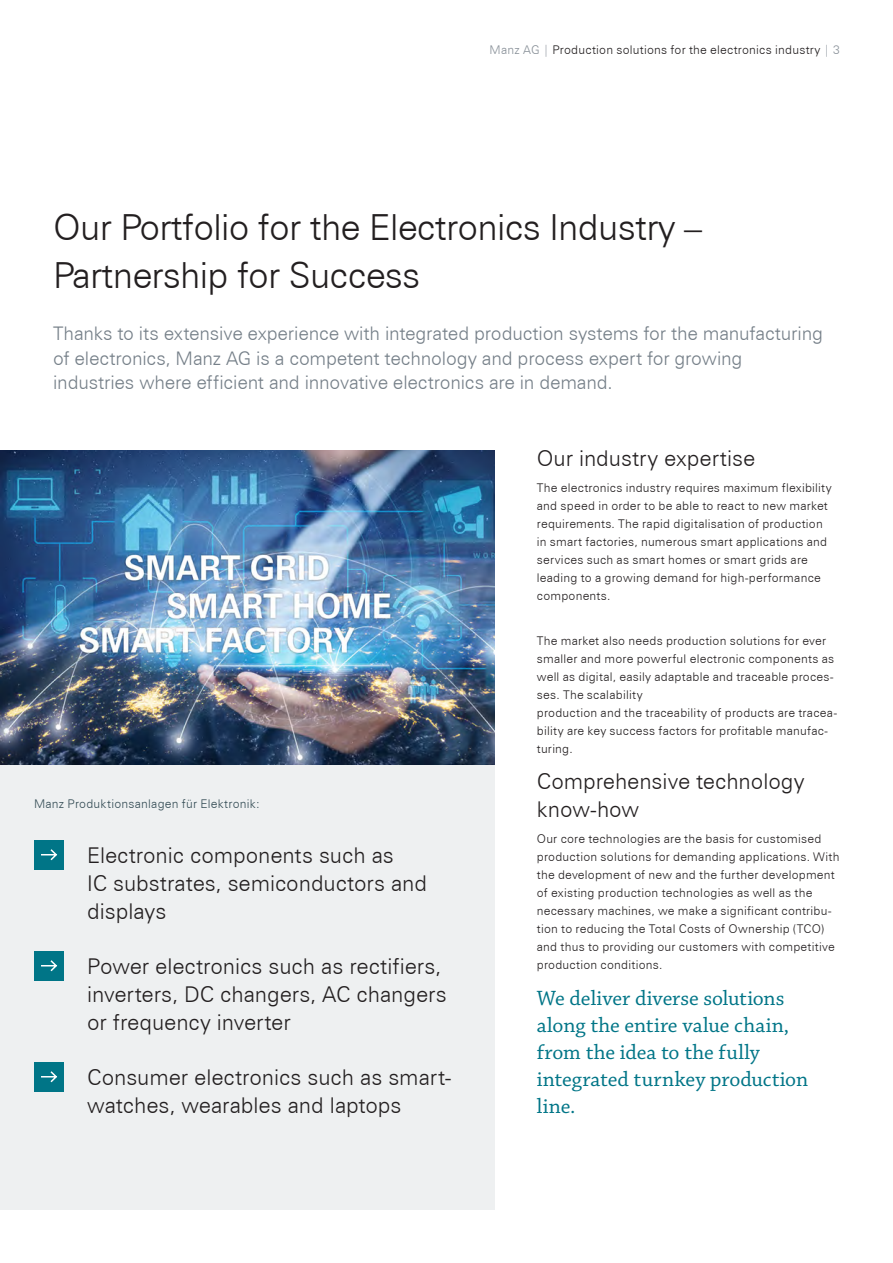
<style>
.page{position:relative;width:893px;height:1263px;background:#fff}
.page>*{position:absolute;margin:0;border:0;box-sizing:border-box;transform-origin:0 0}
.t1{font:300 36px/48px "Zurich BT";letter-spacing:-.02em;color:#231f20}
.t2{font:300 21.75px/27.8px "Zurich BT";color:#231f20}
.t3{font:21.75px/27px "Chaparral Pro";color:#007587}
.t4{font:300 18.75px/24.8px "Zurich BT";letter-spacing:-.01em;color:#757f88}
.t5{font:300 12px/18px "Zurich BT";letter-spacing:.02em;color:#231f20}
.t6{font:300 12px "Zurich BT";letter-spacing:.015em;color:#344c55}
.s1{color:#878f97}
</style>
<div class="page">
<div style="left:0;top:765px;width:494px;height:445px;background:#eef0f1"></div>
<div style="left:34px;top:840px;width:30px;height:30px;background:#007587"></div>
<svg style="left:41px;top:849px;width:17px;height:12px"></svg>
<div style="left:34px;top:951px;width:30px;height:30px;background:#007587"></div>
<svg style="left:41px;top:960px;width:17px;height:12px"></svg>
<div style="left:34px;top:1062px;width:30px;height:30px;background:#007587"></div>
<svg style="left:41px;top:1071px;width:17px;height:12px"></svg>
<img style="left:0;top:451px;width:494px;height:313px">
<p class="t5" style="left:490px;top:41px;width:352px"><span class="s1">Manz AG |</span> Production solutions for the electronics industry <span class="s1">| 3</span></p>
<p class="t1" style="left:53px;top:203px;width:650px">Our Portfolio for the Electronics Industry –<br>Partnership for Success</p>
<p class="t4" style="left:53px;top:321px;width:771px">Thanks to its extensive experience with integrated production systems for the manufacturing of electronics, Manz AG is a competent technology and process expert for growing industries where efficient and innovative electronics are in demand.</p>
<p class="t6" style="left:34px;top:796px;width:228px">Manz Produktionsanlagen für Elektronik:</p>
<p class="t2" style="left:87px;top:841px;width:341px">Electronic components such as<br>IC substrates, semiconductors and displays</p>
<p class="t2" style="left:87px;top:952px;width:361px">Power electronics such as rectifiers, inverters, DC changers, AC changers or frequency inverter</p>
<p class="t2" style="left:87px;top:1063px;width:365px">Consumer electronics such as smart&shy;watches, wearables and laptops</p>
<p class="t2" style="left:537px;top:444px;width:220px">Our industry expertise</p>
<p class="t5" style="left:537px;top:479px;width:296px">The electronics industry requires maximum flexibility and speed in order to be able to react to new market requirements. The rapid digitalisation of production in smart factories, numerous smart applications and services such as smart homes or smart grids are leading to a growing demand for high-performance components.</p>
<p class="t5" style="left:537px;top:631px;width:302px">The market also needs production solutions for ever smaller and more powerful electronic components as well as digital, easily adaptable and traceable proces&shy;ses. The scalability<br>production and the traceability of products are tracea&shy;bility are key success factors for profitable manufac&shy;turing.</p>
<p class="t2" style="left:537px;top:767px;width:269px">Comprehensive technology know-how</p>
<p class="t5" style="left:537px;top:830px;width:304px">Our core technologies are the basis for customised production solutions for demanding applications. With the development of new and the further development of existing production technologies as well as the necessary machines, we make a significant contribu&shy;tion to reducing the Total Costs of Ownership (TCO) and thus to providing our customers with competitive production conditions.</p>
<p class="t3" style="left:537px;top:985px;width:273px">We deliver diverse solutions along the entire value chain, from the idea to the fully integrated turnkey production line.</p>
</div>
